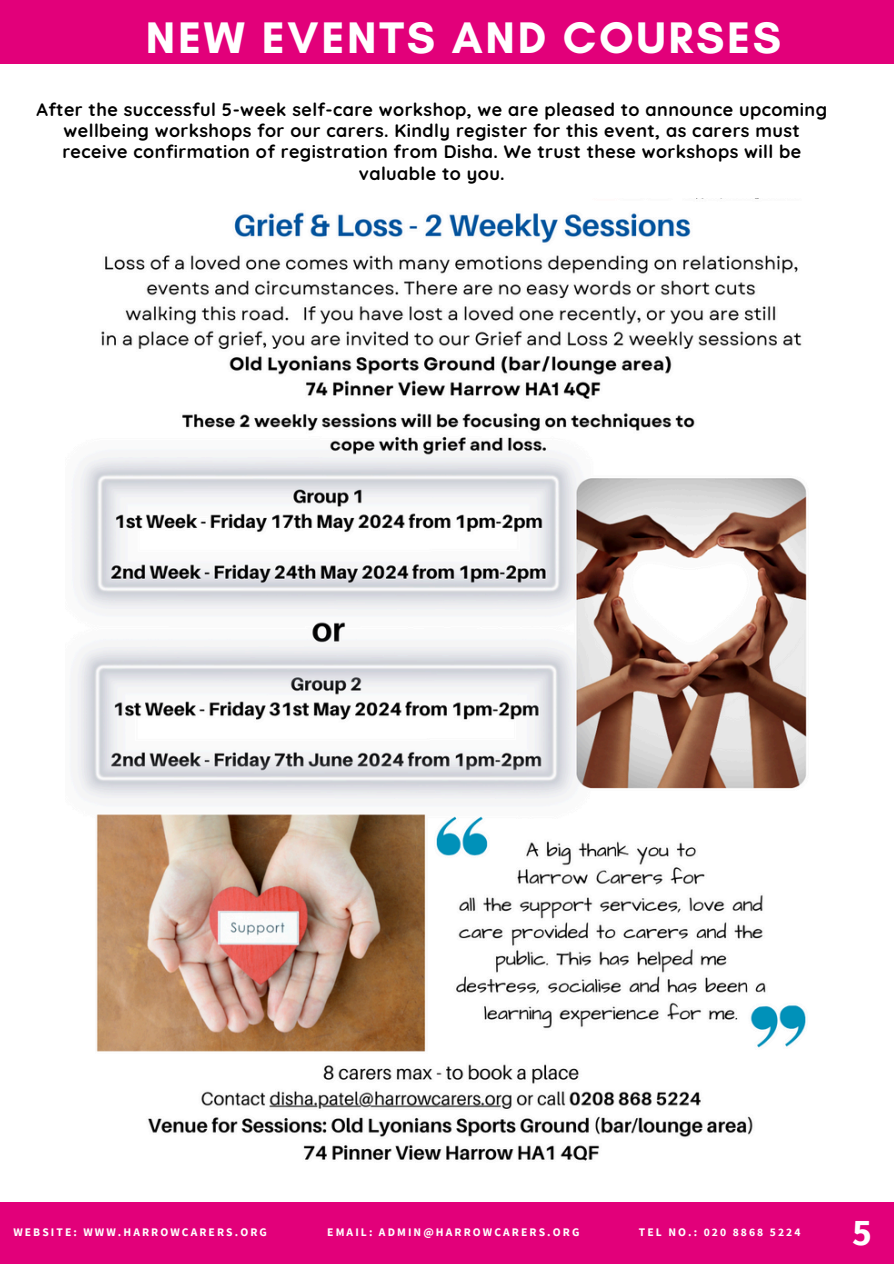
<style>
.page{position:relative;width:894px;height:1264px;background:#fff}
.page>*{position:absolute;margin:0;border:0;box-sizing:border-box;transform-origin:0 0}
.t1{font:700 45px "Glacial Indifference";letter-spacing:.06em;color:#fff}
.t2{font:700 37.5px "Source Sans Pro";color:#fff}
.t3{font:700 18px/21.3px "Quicksand";letter-spacing:.025em;color:#000;text-align:center}
.t4{font:700 11.55px "Source Sans Pro";letter-spacing:.18em;color:#fff}
</style>
<div class="page">
<div style="left:0;top:0;width:893px;height:64px;background:#e2007a"></div>
<div style="left:0;top:1202px;width:893px;height:61px;background:#e2007a"></div>
<img style="left:77px;top:198px;width:730px;height:963px">
<p class="t1" style="left:146px;top:10px;width:636px">NEW EVENTS AND COURSES</p>
<p class="t3" style="left:36px;top:98px;width:792px">After the successful 5-week self-care workshop, we are pleased to announce upcoming wellbeing workshops for our carers. Kindly register for this event, as carers must receive confirmation of registration from Disha. We trust these workshops will be valuable to you.</p>
<p class="t4" style="left:13px;top:1224px;width:255px">WEBSITE: WWW.HARROWCARERS.ORG</p>
<p class="t4" style="left:327px;top:1224px;width:253px">EMAIL: ADMIN@HARROWCARERS.ORG</p>
<p class="t4" style="left:638px;top:1224px;width:163px">TEL NO.: 020 8868 5224</p>
<h1 class="t2" style="left:851px;top:1207px;width:21px">2</h1>
<p class="t2" style="left:851px;top:1207px;width:21px">5</p>
</div>
